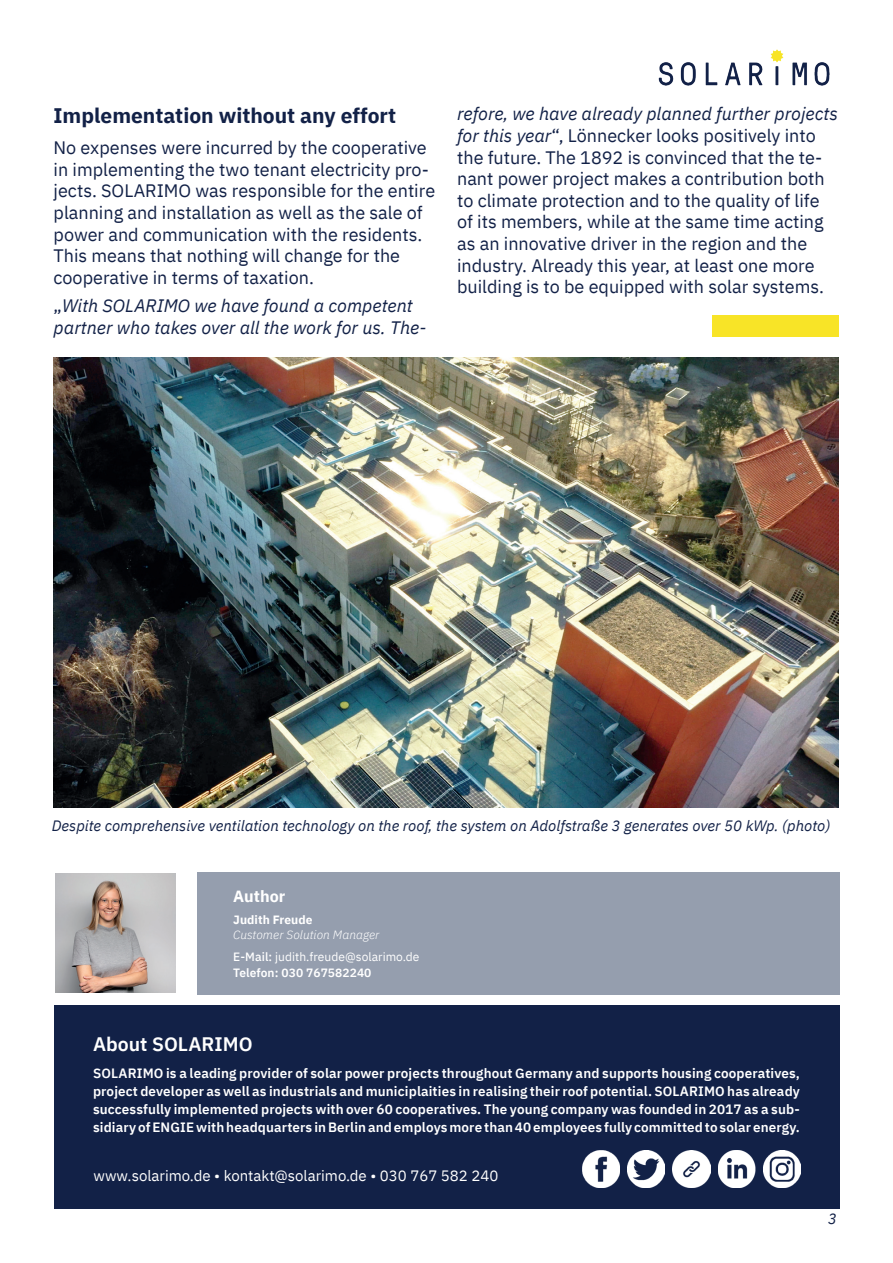
<style>
.page{position:relative;width:893px;height:1263px;background:#fff}
.page>*{position:absolute;margin:0;border:0;box-sizing:border-box;transform-origin:0 0}
.t1{font:700 21px "IBM Plex Sans";color:#122147}
.t2{font:600 19.5px "IBM Plex Sans";color:#fff}
.t3{font:18px/21.6px "IBM Plex Sans";color:#122147}
.t4{font:italic 18px/21.6px "IBM Plex Sans";color:#122147}
.t5{font:700 16.2px "IBM Plex Sans";color:#fff}
.t6{font:italic 15px "IBM Plex Sans";color:#122147}
.t7{font:15px "IBM Plex Sans";color:#fff}
.t8{font:600 13.5px/18px "IBM Plex Sans";letter-spacing:.01em;color:#fff;text-align:justify}
.t9{font:12px/22px "IBM Plex Sans";letter-spacing:.005em;color:#fff}
.t10{font:600 12px "IBM Plex Sans";letter-spacing:.005em;color:#fff}
.t11{font:700 12px "IBM Plex Sans";letter-spacing:.005em;color:#fff}
.s1{font-style:normal}
.s2{font-style:italic}
.s3{font-weight:300;font-style:italic}
.s4{font-weight:500}
</style>
<div class="page">
<div style="left:197px;top:872px;width:642px;height:122px;background:#959eae"></div>
<div style="left:54px;top:1005px;width:785px;height:204px;background:#122147"></div>
<img style="left:583px;top:1150px;width:37px;height:38px">
<img style="left:763px;top:1150px;width:37px;height:38px">
<img style="left:718px;top:1150px;width:37px;height:38px">
<img style="left:628px;top:1150px;width:37px;height:38px">
<img style="left:673px;top:1150px;width:37px;height:38px">
<img style="left:658px;top:49px;width:172px;height:37px">
<img style="left:54px;top:358px;width:785px;height:450px">
<div style="left:713px;top:315px;width:126px;height:21px;background:#f8e427"></div>
<img style="left:55px;top:873px;width:121px;height:120px">
<p class="t1" style="left:54px;top:99px;width:344px">Implementation without any effort</p>
<p class="t3" style="left:54px;top:136px;width:383px">No expenses were incurred by the cooperative in implementing the two tenant electricity pro&shy;jects. SOLARIMO was responsible for the entire planning and installation as well as the sale of power and communication with the residents.<br>This means that nothing will change for the cooperative in terms of taxation.</p>
<p class="t4" style="left:54px;top:294px;width:374px"><span class="s1">„</span>With SOLARIMO we have found a competent partner who takes over all the work for us. The-</p>
<p class="t3" style="left:457px;top:102px;width:382px"><span class="s2">refore, we have already planned further projects for this year</span>“, Lönnecker looks positively into the future. The 1892 is convinced that the te&shy;nant power project makes a contribution both to climate protection and to the quality of life of its members, while at the same time acting as an innovative driver in the region and the industry. Already this year, at least one more building is to be equipped with solar systems.</p>
<p class="t6" style="left:52px;top:814px;width:780px">Despite comprehensive ventilation technology on the roof, the system on Adolfstraße 3 generates over 50 kWp. (photo)</p>
<p class="t5" style="left:233px;top:884px;width:54px">Author</p>
<p class="t11" style="left:233px;top:910px;width:81px">Judith Freude</p>
<p class="t9" style="left:233px;top:922px;width:188px"><span class="s3">Customer Solution Manager<br></span><span class="s4">E-Mail:</span> judith.freude@solarimo.de</p>
<p class="t10" style="left:233px;top:963px;width:140px">Telefon: 030 767582240</p>
<p class="t2" style="left:93px;top:1029px;width:161px">About SOLARIMO</p>
<p class="t8" style="left:93px;top:1063px;width:708px">SOLARIMO is a leading provider of solar power projects throughout Germany and supports housing cooperatives, project developer as well as industrials and municiplaities in realising their roof potential. SOLARIMO has already successfully implemented projects with over 60 cooperatives. The young company was founded in 2017 as a sub&shy;sidiary of ENGIE with headquarters in Berlin and employs more than 40 employees fully committed to solar energy.</p>
<p class="t7" style="left:94px;top:1164px;width:406px">www.solarimo.de • kontakt@solarimo.de • 030 767 582 240</p>
<p class="t6" style="left:828px;top:1207px;width:10px">3</p>
</div>
